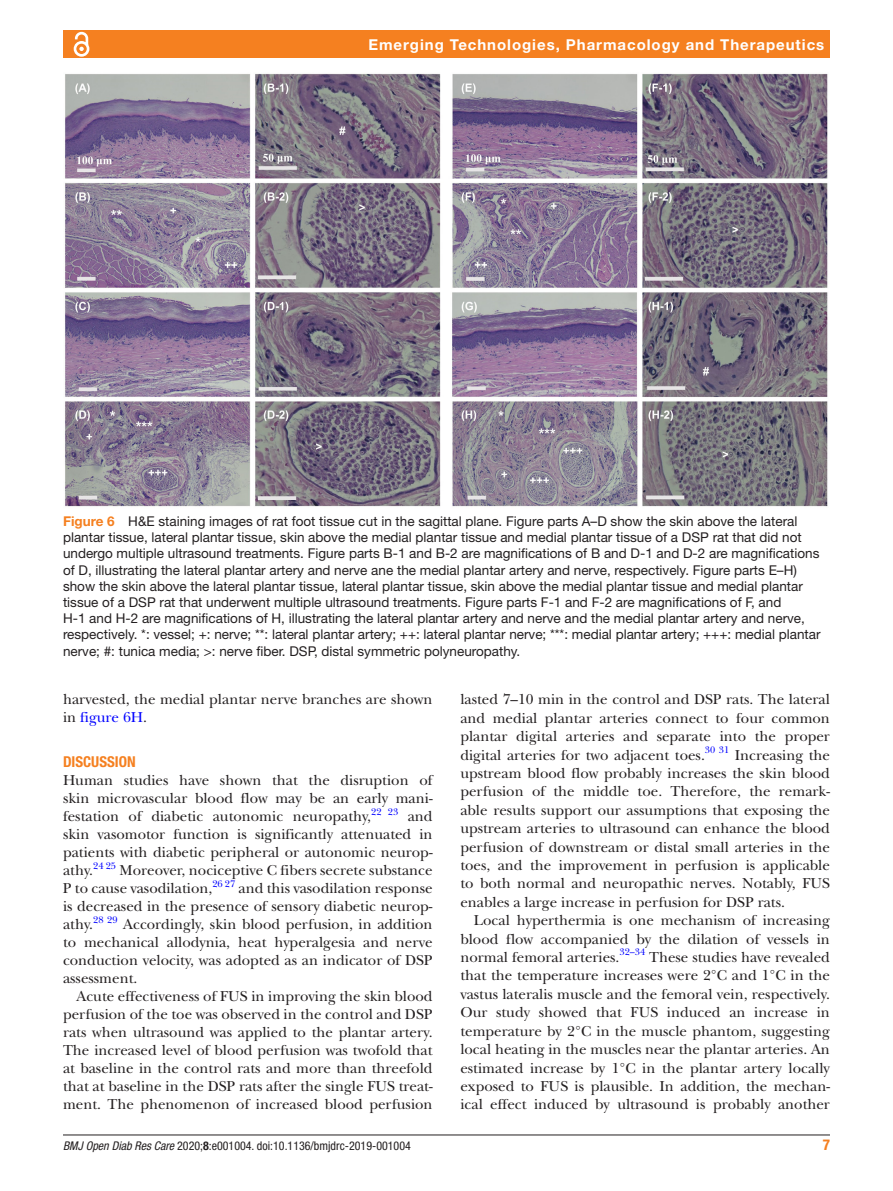
<style>
.page{position:relative;width:893px;height:1191px;background:#fff}
.page>*{position:absolute;margin:0;border:0;box-sizing:border-box;transform-origin:0 0}
.t1{font:15px/18.5px "New Baskerville";color:#231f20;text-align:justify}
.t2{font:700 15px "Helvetica Neue LT Std";letter-spacing:.065em;color:#fff}
.t3{font:700 condensed 15px "Helvetica Neue LT Std";color:#f58020}
.t4{font:13.5px/16.2px "Helvetica Neue LT Std";color:#231f20}
.t5{font:condensed 12px "Helvetica Neue LT Std";color:#231f20}
.t6{font:9.9px "New Baskerville";color:#00f}
.s1{font-weight:700;color:#f58020}
.s2{color:#00f}
.s3{font-style:italic}
.s4{font-weight:700}
</style>
<div class="page">
<hr style="left:63px;top:1134px;width:767px;height:1px;background:#231f20">
<div style="left:63px;top:31px;width:767px;height:27px;background:#f58020"></div>
<svg style="left:73px;top:31px;width:17px;height:26px"></svg>
<img style="left:65px;top:73px;width:763px;height:434px">
<p class="t2" style="left:368px;top:35px;width:457px">Emerging Technologies, Pharmacology and Therapeutics</p>
<p class="t4" style="left:63px;top:513px;width:759px"><span class="s1">Figure 6</span> H&amp;E staining images of rat foot tissue cut in the sagittal plane. Figure parts A–D show the skin above the lateral plantar tissue, lateral plantar tissue, skin above the medial plantar tissue and medial plantar tissue of a DSP rat that did not undergo multiple ultrasound treatments. Figure parts B-1 and B-2 are magnifications of B and D-1 and D-2 are magnifications of D, illustrating the lateral plantar artery and nerve ane the medial plantar artery and nerve, respectively. Figure parts E–H) show the skin above the lateral plantar tissue, lateral plantar tissue, skin above the medial plantar tissue and medial plantar tissue of a DSP rat that underwent multiple ultrasound treatments. Figure parts F-1 and F-2 are magnifications of F, and<br>H-1 and H-2 are magnifications of H, illustrating the lateral plantar artery and nerve and the medial plantar artery and nerve, respectively. *: vessel; +: nerve; **: lateral plantar artery; ++: lateral plantar nerve; ***: medial plantar artery; +++: medial plantar nerve; #: tunica media; &gt;: nerve fiber. DSP, distal symmetric polyneuropathy.</p>
<p class="t1" style="left:63px;top:690px;width:371px;line-height:18px">harvested, the medial plantar nerve branches are shown in <span class="s2">figure 6H</span>.</p>
<p class="t3" style="left:63px;top:753px;width:74px">DISCUSSION</p>
<p class="t1" style="left:63px;top:771px;width:371px;line-height:18px">Human studies have shown that the disruption of skin microvascular blood flow may be an early mani&shy;festation of diabetic autonomic neuropathy,<sup>22</sup> <sup>23</sup></p>
<p class="t1" style="left:460px;top:690px;width:371px">lasted 7–10 min in the control and DSP rats. The lateral and medial plantar arteries connect to four common plantar digital arteries and separate into the proper digital arteries for two adjacent toes.</p>
<p class="t6" style="left:705px;top:744px;width:26px">30 31</p>
<p class="t1" style="left:460px;top:745px;width:371px;text-indent:274px">Increasing the upstream blood flow probably increases the skin blood perfusion of the middle toe. Therefore, the remark&shy;able results support our assumptions that exposing the upstream arteries to ultrasound can enhance the blood perfusion of downstream or distal small arteries in the toes, and the improvement in perfusion is applicable to both normal and neuropathic nerves. Notably, FUS enables a large increase in perfusion for DSP rats.</p>
<p class="t1" style="left:460px;top:911px;width:371px;text-indent:14px">Local hyperthermia is one mechanism of increasing blood flow accompanied by the dilation of vessels in normal femoral arteries.</p>
<p class="t1" style="left:63px;top:807px;width:371px;line-height:18px;text-indent:345px">and skin vasomotor function is significantly attenuated in patients with diabetic peripheral or autonomic neurop&shy;athy.</p>
<p class="t6" style="left:93px;top:859px;width:24px">24 25</p>
<p class="t1" style="left:63px;top:861px;width:371px;line-height:18px;text-indent:57px">Moreover, nociceptive C fibers secrete substance<br>P to cause vasodilation,</p>
<p class="t6" style="left:212px;top:877px;width:24px">26 27</p>
<p class="t1" style="left:63px;top:879px;width:371px;line-height:18px;text-indent:176px">and this vasodilation response is decreased in the presence of sensory diabetic neurop&shy;athy.</p>
<p class="t6" style="left:93px;top:913px;width:26px">28 29</p>
<p class="t1" style="left:63px;top:915px;width:371px;line-height:18px;text-indent:60px">Accordingly, skin blood perfusion, in addition to mechanical allodynia, heat hyperalgesia and nerve conduction velocity, was adopted as an indicator of DSP assessment.</p>
<p class="t1" style="left:63px;top:987px;width:371px;line-height:18px;text-indent:14px">Acute effectiveness of FUS in improving the skin blood perfusion of the toe was observed in the control and DSP rats when ultrasound was applied to the plantar artery.<br>The increased level of blood perfusion was twofold that at baseline in the control rats and more than threefold that at baseline in the DSP rats after the single FUS treat&shy;ment. The phenomenon of increased blood perfusion</p>
<p class="t6" style="left:619px;top:946px;width:27px">32–34</p>
<p class="t1" style="left:460px;top:948px;width:371px;text-indent:189px">These studies have revealed that the temperature increases were 2°C and 1°C in the vastus lateralis muscle and the femoral vein, respectively.<br>Our study showed that FUS induced an increase in temperature by 2°C in the muscle phantom, suggesting local heating in the muscles near the plantar arteries. An estimated increase by 1°C in the plantar artery locally exposed to FUS is plausible. In addition, the mechan&shy;ical effect induced by ultrasound is probably another</p>
<p class="t5" style="left:63px;top:1138px;width:349px"><span class="s3">BMJ Open Diab Res Care</span> 2020;<span class="s4">8</span>:e001004. doi:10.1136/bmjdrc-2019-001004</p>
<p class="t3" style="left:823px;top:1135px;width:9px">7</p>
</div>
